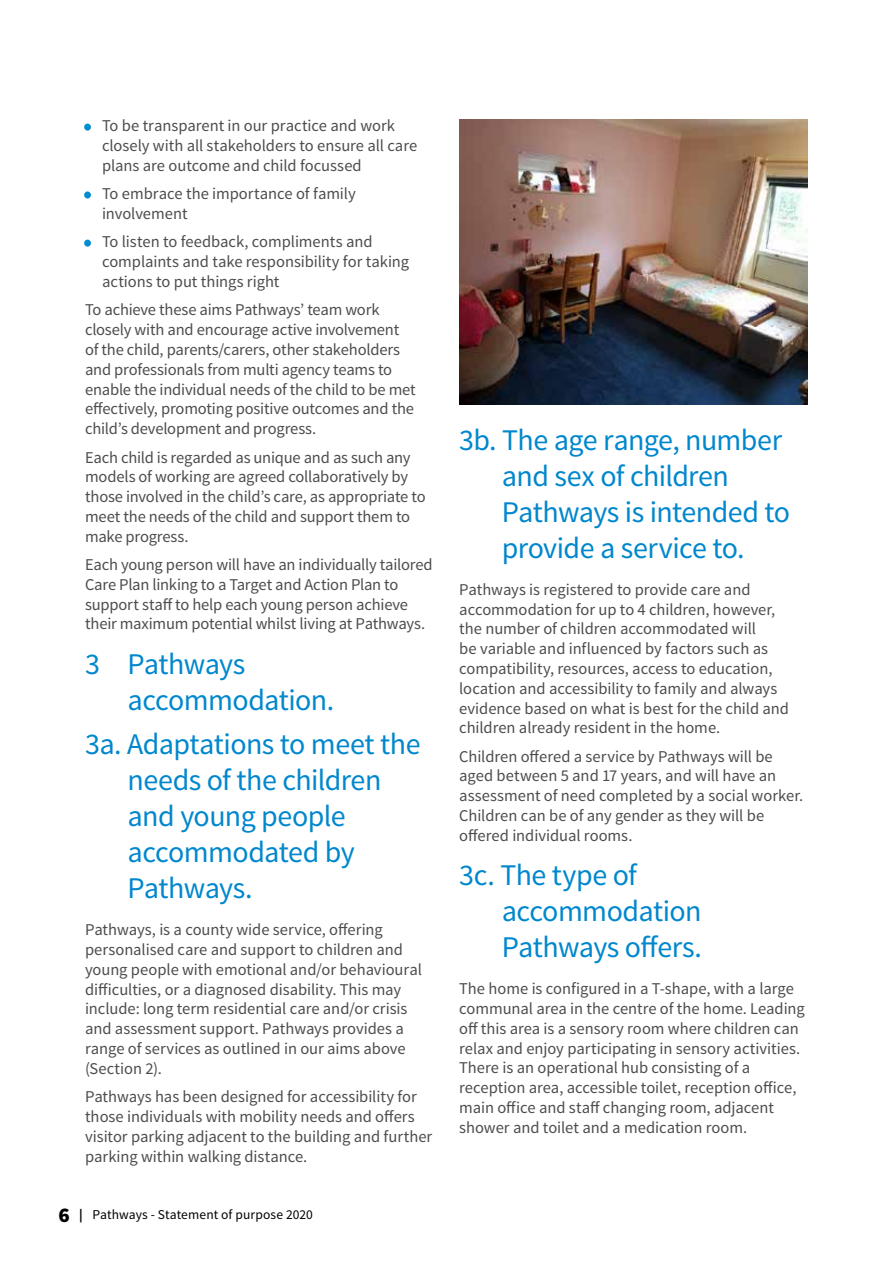
<style>
.page{position:relative;width:893px;height:1263px;background:#fff}
.page>*{position:absolute;margin:0;border:0;box-sizing:border-box;transform-origin:0 0}
.intro_text{font:30px/36px "Source Sans Pro";letter-spacing:-.02em;color:#0087cd}
.body{font:16.5px/19.8px "Source Sans Pro";letter-spacing:-.005em;color:#4d4d4f}
.t1{font:13.5px "Source Sans Pro";color:#000}
.s1{color:#0087cd}
.s2{font-weight:900;font-size:21px}
.s3{font-weight:700}
</style>
<div class="page">
<img style="left:459px;top:119px;width:349px;height:285px">
<p class="body" style="left:102px;top:116px;width:317px;text-indent:-17px"><span class="s1">•</span> To be transparent in our practice and work closely with all stakeholders to ensure all care plans are outcome and child focussed</p>
<p class="body" style="left:102px;top:184px;width:255px;text-indent:-17px"><span class="s1">•</span> To embrace the importance of family involvement</p>
<p class="body" style="left:102px;top:232px;width:309px;text-indent:-17px"><span class="s1">•</span> To listen to feedback, compliments and complaints and take responsibility for taking actions to put things right</p>
<p class="body" style="left:85px;top:300px;width:332px">To achieve these aims Pathways’ team work closely with and encourage active involvement of the child, parents/carers, other stakeholders and professionals from multi agency teams to enable the individual needs of the child to be met effectively, promoting positive outcomes and the child’s development and progress.</p>
<p class="body" style="left:85px;top:447px;width:342px">Each child is regarded as unique and as such any models of working are agreed collaboratively by those involved in the child’s care, as appropriate to meet the needs of the child and support them to make progress.</p>
<p class="body" style="left:85px;top:555px;width:349px">Each young person will have an individually tailored Care Plan linking to a Target and Action Plan to support staff to help each young person achieve their maximum potential whilst living at Pathways.</p>
<p class="intro_text" style="left:128px;top:646px;width:208px;text-indent:-43px">3 Pathways accommodation.</p>
<p class="intro_text" style="left:128px;top:727px;width:294px;text-indent:-43px">3a. Adaptations to meet the needs of the children and young people accommodated by<br>Pathways.</p>
<p class="body" style="left:85px;top:920px;width:338px">Pathways, is a county wide service, offering personalised care and support to children and young people with emotional and/or behavioural difficulties, or a diagnosed disability. This may include: long term residential care and/or crisis and assessment support. Pathways provides a range of services as outlined in our aims above (Section 2).</p>
<p class="body" style="left:85px;top:1087px;width:349px">Pathways has been designed for accessibility for those individuals with mobility needs and offers visitor parking adjacent to the building and further parking within walking distance.</p>
<p class="t1" style="left:58px;top:1206px;width:256px"><span class="s2">6</span> <span class="s3">|</span> Pathways - Statement of purpose 2020</p>
<p class="intro_text" style="left:502px;top:422px;width:290px;text-indent:-43px">3b. The age range, number and sex of children<br>Pathways is intended to provide a service to.</p>
<p class="body" style="left:459px;top:580px;width:331px">Pathways is registered to provide care and accommodation for up to 4 children, however, the number of children accommodated will<br>be variable and influenced by factors such as compatibility, resources, access to education, location and accessibility to family and always evidence based on what is best for the child and children already resident in the home.</p>
<p class="body" style="left:459px;top:746px;width:346px">Children offered a service by Pathways will be aged between 5 and 17 years, and will have an assessment of need completed by a social worker.<br>Children can be of any gender as they will be offered individual rooms.</p>
<p class="intro_text" style="left:502px;top:858px;width:202px;text-indent:-43px">3c. The type of accommodation<br>Pathways offers.</p>
<p class="body" style="left:459px;top:979px;width:347px">The home is configured in a T-shape, with a large communal area in the centre of the home. Leading off this area is a sensory room where children can relax and enjoy participating in sensory activities.<br>There is an operational hub consisting of a reception area, accessible toilet, reception office, main office and staff changing room, adjacent shower and toilet and a medication room.</p>
</div>
